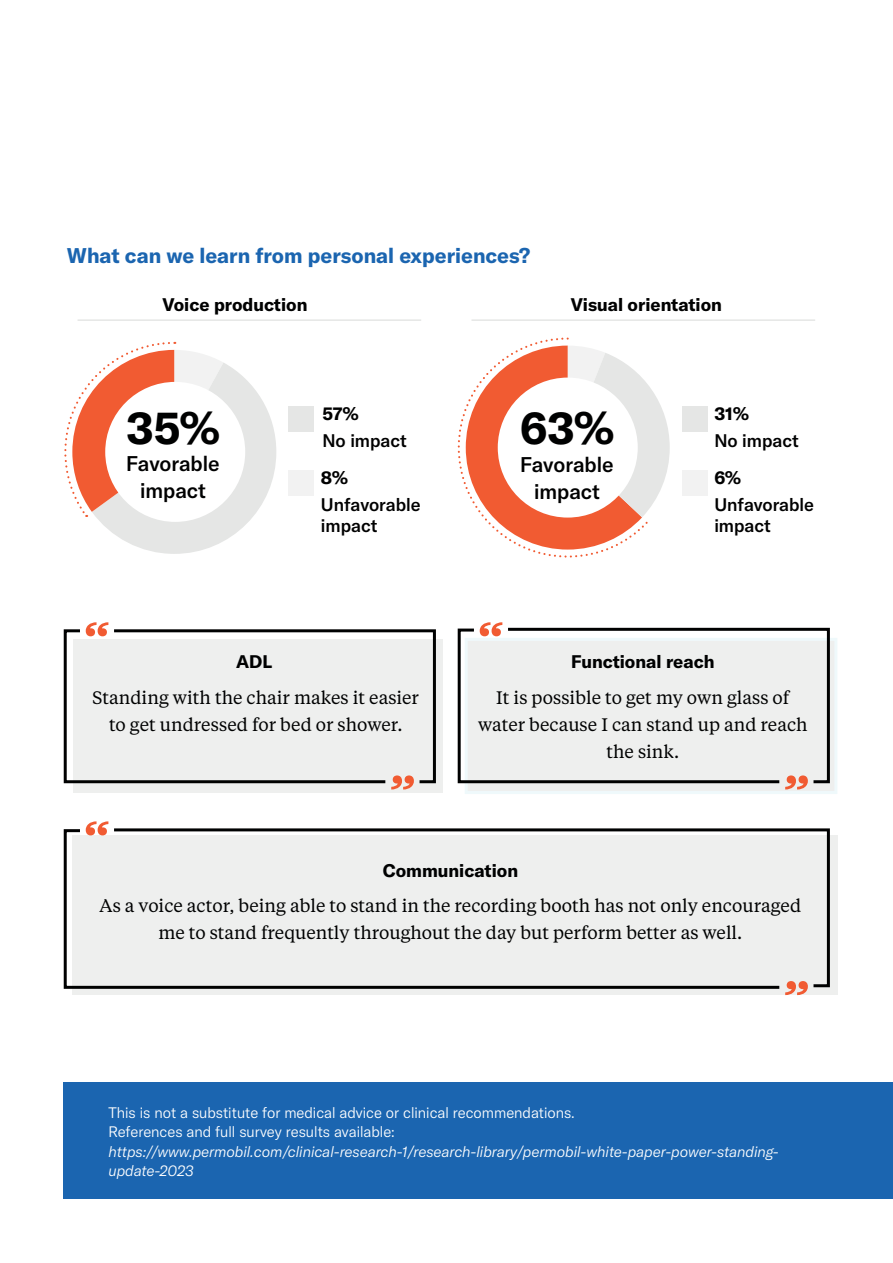
<style>
.page{position:relative;width:893px;height:1263px;background:#fff}
.page>*{position:absolute;margin:0;border:0;box-sizing:border-box;transform-origin:0 0}
.t1{font:700 45px "GT America";color:#000101}
.t2{font:700 21px "GT America";color:#1b65b0}
.t3{font:500 21px/27px "GT America";color:#000101;text-align:center}
.t4{font:18px/27px "Tiempos Text";color:#000101;text-align:center}
.t5{font:700 18px "GT America";color:#000101}
.t6{font:500 18px/21px "GT America";color:#000101}
.t7{font:italic 300 15px/19.5px "GT America";color:#fff}
.t8{font:300 15px/19.5px "GT America";color:#fff}
</style>
<div class="page">
<div style="left:465px;top:638px;width:372px;height:156px;background:#eeefee;border:3px solid #e7f6fa"></div>
<div style="left:73px;top:639px;width:370px;height:153px;background:#eeefee"></div>
<div style="left:72px;top:835px;width:765px;height:159px;background:#eeefee"></div>
<svg style="left:86px;top:622px;width:22px;height:6px"></svg>
<svg style="left:86px;top:821px;width:22px;height:7px"></svg>
<svg style="left:480px;top:622px;width:22px;height:5px"></svg>
<svg style="left:391px;top:785px;width:22px;height:4px"></svg>
<svg style="left:785px;top:989px;width:23px;height:6px"></svg>
<svg style="left:785px;top:785px;width:22px;height:4px"></svg>
<svg style="left:63px;top:628px;width:48px;height:156px"></svg>
<svg style="left:111px;top:629px;width:325px;height:156px"></svg>
<svg style="left:63px;top:828px;width:48px;height:161px"></svg>
<svg style="left:111px;top:828px;width:719px;height:161px"></svg>
<svg style="left:457px;top:627px;width:48px;height:158px"></svg>
<svg style="left:505px;top:627px;width:326px;height:158px"></svg>
<svg style="left:64px;top:341px;width:212px;height:213px"></svg>
<svg style="left:457px;top:337px;width:213px;height:221px"></svg>
<div style="left:288px;top:406px;width:26px;height:26px;background:#e5e6e5"></div>
<div style="left:682px;top:406px;width:25px;height:26px;background:#e5e6e5"></div>
<div style="left:288px;top:470px;width:26px;height:25px;background:#f2f2f2"></div>
<div style="left:682px;top:470px;width:25px;height:25px;background:#f2f2f2"></div>
<div style="left:64px;top:1082px;width:829px;height:117px;background:#1b65b0"></div>
<hr style="left:78px;top:319px;width:343px;height:2px;background:#e5e6e5">
<hr style="left:471px;top:319px;width:344px;height:2px;background:#e5e6e5">
<p class="t2" style="left:67px;top:242px;width:465px">What can we learn from personal experiences?</p>
<p class="t5" style="left:162px;top:293px;width:147px">Voice production</p>
<p class="t5" style="left:571px;top:293px;width:153px">Visual orientation</p>
<p class="t5" style="left:322px;top:403px;width:38px">57%</p>
<p class="t6" style="left:322px;top:430px;width:86px">No impact</p>
<h1 class="t1" style="left:127px;top:400px;width:94px">35%</h1>
<h1 class="t1" style="left:520px;top:400px;width:95px">63%</h1>
<p class="t3" style="left:126px;top:450px;width:95px">Favorable impact</p>
<p class="t3" style="left:520px;top:450px;width:95px">Favorable impact</p>
<p class="t5" style="left:321px;top:466px;width:29px">8%</p>
<p class="t6" style="left:321px;top:494px;width:101px">Unfavorable impact</p>
<p class="t5" style="left:714px;top:403px;width:36px">31%</p>
<p class="t6" style="left:714px;top:430px;width:86px">No impact</p>
<p class="t5" style="left:714px;top:466px;width:28px">6%</p>
<p class="t6" style="left:714px;top:494px;width:101px">Unfavorable impact</p>
<p class="t5" style="left:236px;top:650px;width:37px">ADL</p>
<p class="t4" style="left:93px;top:683px;width:328px">Standing with the chair makes it easier to get undressed for bed or shower.</p>
<p class="t5" style="left:571px;top:650px;width:145px">Functional reach</p>
<p class="t4" style="left:478px;top:683px;width:331px">It is possible to get my own glass of water because I can stand up and reach the sink.</p>
<p class="t5" style="left:383px;top:859px;width:137px">Communication</p>
<p class="t4" style="left:100px;top:892px;width:703px">As a voice actor, being able to stand in the recording booth has not only encouraged me to stand frequently throughout the day but perform better as well.</p>
<p class="t8" style="left:108px;top:1102px;width:468px">This is not a substitute for medical advice or clinical recommendations.<br>References and full survey results available:</p>
<p class="t7" style="left:108px;top:1141px;width:672px">https://www.permobil.com/clinical-research-1/research-library/permobil-white-paper-power-standing&shy;update-2023</p>
</div>
